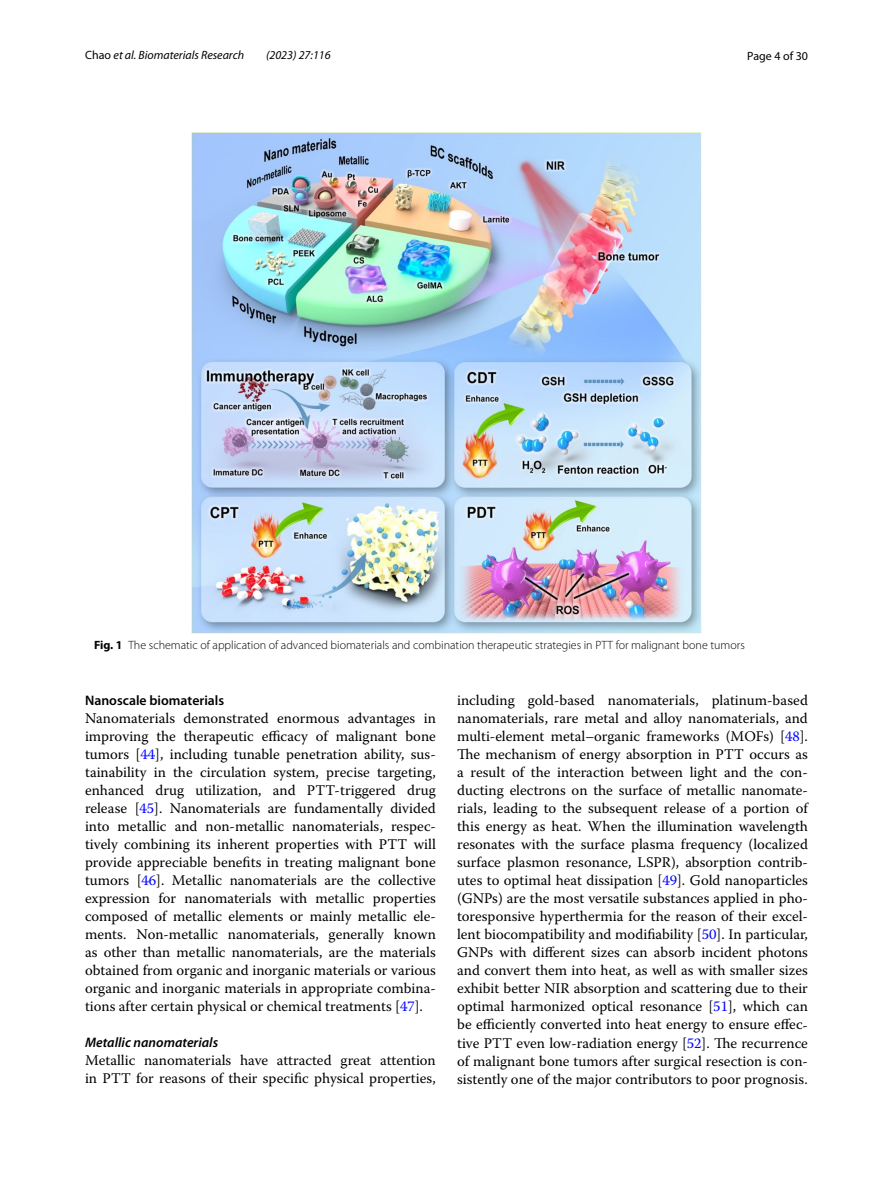
<style>
.page{position:relative;width:893px;height:1187px;background:#fff}
.page>*{position:absolute;margin:0;border:0;box-sizing:border-box;transform-origin:0 0}
.t1{font:14.7px/18px "Warnock Pro";color:#000;text-align:justify}
.t2{font:600 13.8px "Myriad Pro";color:#000}
.t3{font:italic 600 13.8px "Myriad Pro";color:#000}
.t4{font:300 12px "Myriad Pro";color:#000}
.t5{font:italic 12px "Myriad Pro";color:#000}
.t6{font:12px "Myriad Pro";color:#000}
.s1{font-style:normal}
.s2{font-weight:700}
.s3{color:#00f}
</style>
<div class="page">
<img style="left:191px;top:133px;width:511px;height:500px">
<p class="t5" style="left:85px;top:48px;width:161px"><span class="s1">Chao</span> et al. Biomaterials Research</p>
<p class="t5" style="left:266px;top:48px;width:66px">(2023) 27:116</p>
<p class="t6" style="left:747px;top:48px;width:62px">Page 4 of 30</p>
<p class="t4" style="left:94px;top:638px;width:652px"><span class="s2">Fig. 1</span> The schematic of application of advanced biomaterials and combination therapeutic strategies in PTT for malignant bone tumors</p>
<p class="t2" style="left:85px;top:691px;width:141px">Nanoscale biomaterials</p>
<p class="t1" style="left:85px;top:708px;width:352px">Nanomaterials demonstrated enormous advantages in improving the therapeutic efficacy of malignant bone tumors [<span class="s3">44</span>], including tunable penetration ability, sus&shy;tainability in the circulation system, precise targeting, enhanced drug utilization, and PTT-triggered drug release [<span class="s3">45</span>]. Nanomaterials are fundamentally divided into metallic and non-metallic nanomaterials, respec&shy;tively combining its inherent properties with PTT will provide appreciable benefits in treating malignant bone tumors [<span class="s3">46</span>]. Metallic nanomaterials are the collective expression for nanomaterials with metallic properties composed of metallic elements or mainly metallic ele&shy;ments. Non-metallic nanomaterials, generally known as other than metallic nanomaterials, are the materials obtained from organic and inorganic materials or various organic and inorganic materials in appropriate combina&shy;tions after certain physical or chemical treatments [<span class="s3">47</span>].</p>
<p class="t3" style="left:85px;top:1033px;width:135px">Metallic nanomaterials</p>
<p class="t1" style="left:85px;top:1050px;width:352px">Metallic nanomaterials have attracted great attention in PTT for reasons of their specific physical properties,</p>
<p class="t1" style="left:457px;top:691px;width:352px">including gold-based nanomaterials, platinum-based nanomaterials, rare metal and alloy nanomaterials, and multi-element metal–organic frameworks (MOFs) [<span class="s3">48</span>].<br>The mechanism of energy absorption in PTT occurs as a result of the interaction between light and the con&shy;ducting electrons on the surface of metallic nanomate&shy;rials, leading to the subsequent release of a portion of this energy as heat. When the illumination wavelength resonates with the surface plasma frequency (localized surface plasmon resonance, LSPR), absorption contrib&shy;utes to optimal heat dissipation [<span class="s3">49</span>]. Gold nanoparticles (GNPs) are the most versatile substances applied in pho&shy;toresponsive hyperthermia for the reason of their excel&shy;lent biocompatibility and modifiability [<span class="s3">50</span>]. In particular, GNPs with different sizes can absorb incident photons and convert them into heat, as well as with smaller sizes exhibit better NIR absorption and scattering due to their optimal harmonized optical resonance [<span class="s3">51</span>], which can be efficiently converted into heat energy to ensure effec&shy;tive PTT even low-radiation energy [<span class="s3">52</span>]. The recurrence of malignant bone tumors after surgical resection is con&shy;sistently one of the major contributors to poor prognosis.</p>
</div>
